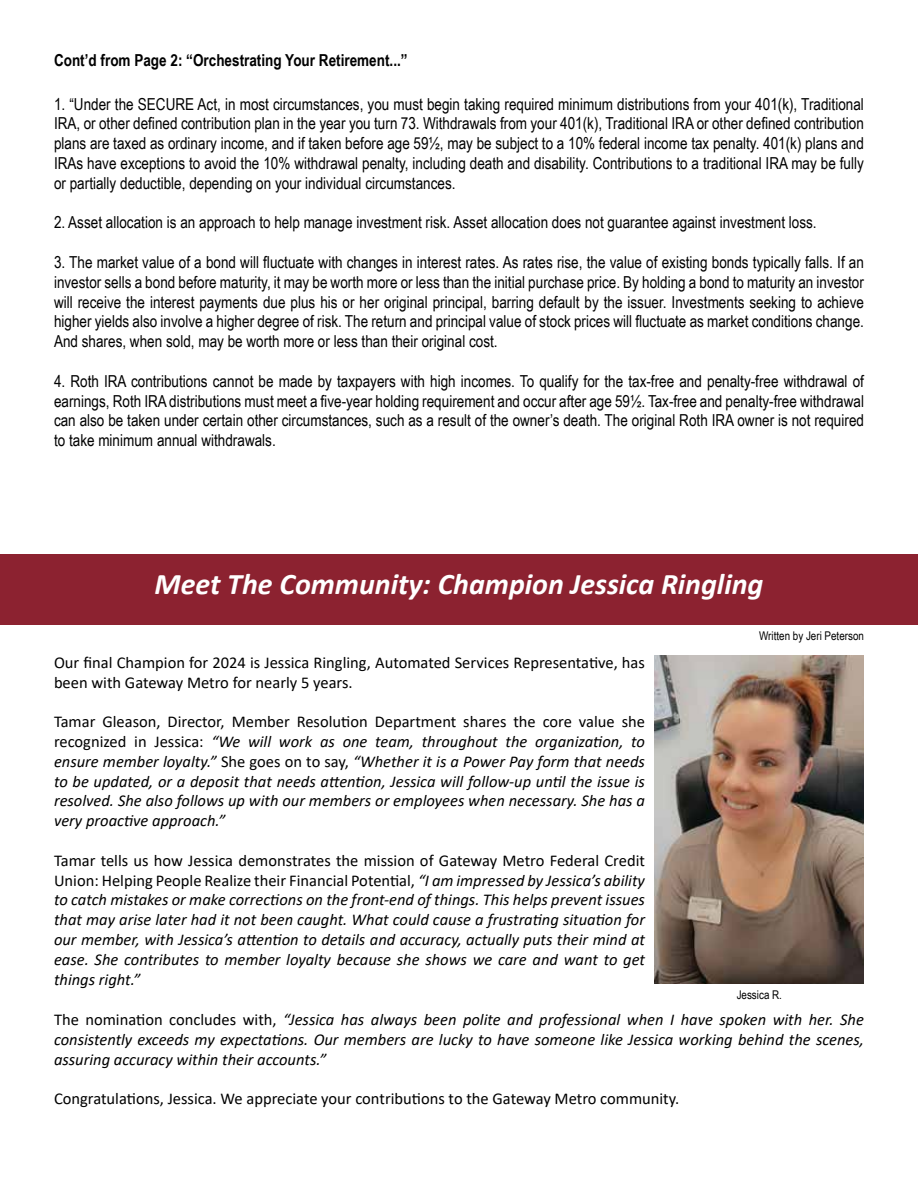
<style>
.page{position:relative;width:918px;height:1188px;background:#fff}
.page>*{position:absolute;margin:0;border:0;box-sizing:border-box;transform-origin:0 0}
.t1{font:italic 700 30px "Calibri";color:#fff}
.t2{font:16.5px/19.8px "Arial Narrow";color:#000;text-align:justify}
.t3{font:italic 16.5px/19.8px "Calibri";color:#000;text-align:justify}
.t4{font:16.5px/19.8px "Calibri";color:#000}
.t5{font:700 16.5px "Arial Narrow";color:#000}
.t6{font:12px "Arial Narrow";color:#000}
.s1{font-style:normal}
</style>
<div class="page">
<div style="left:0;top:554px;width:918px;height:71px;background:#8c2230"></div>
<img style="left:655px;top:656px;width:209px;height:328px">
<h2 class="t5" style="left:54px;top:48px;width:355px">Cont’d from Page 2: “Orchestrating Your Retirement...”</h2>
<p class="t2" style="left:54px;top:93px;width:811px">1. “Under the SECURE Act, in most circumstances, you must begin taking required minimum distributions from your 401(k), Traditional IRA, or other defined contribution plan in the year you turn 73. Withdrawals from your 401(k), Traditional IRA or other defined contribution plans are taxed as ordinary income, and if taken before age 59½, may be subject to a 10% federal income tax penalty. 401(k) plans and IRAs have exceptions to avoid the 10% withdrawal penalty, including death and disability. Contributions to a traditional IRA may be fully or partially deductible, depending on your individual circumstances.</p>
<p class="t2" style="left:54px;top:212px;width:764px">2. Asset allocation is an approach to help manage investment risk. Asset allocation does not guarantee against investment loss.</p>
<p class="t2" style="left:54px;top:252px;width:812px">3. The market value of a bond will fluctuate with changes in interest rates. As rates rise, the value of existing bonds typically falls. If an investor sells a bond before maturity, it may be worth more or less than the initial purchase price. By holding a bond to maturity an investor will receive the interest payments due plus his or her original principal, barring default by the issuer. Investments seeking to achieve higher yields also involve a higher degree of risk. The return and principal value of stock prices will fluctuate as market conditions change.<br>And shares, when sold, may be worth more or less than their original cost.</p>
<p class="t2" style="left:54px;top:370px;width:812px">4. Roth IRA contributions cannot be made by taxpayers with high incomes. To qualify for the tax-free and penalty-free withdrawal of earnings, Roth IRA distributions must meet a five-year holding requirement and occur after age 59½. Tax-free and penalty-free withdrawal can also be taken under certain other circumstances, such as a result of the owner’s death. The original Roth IRA owner is not required to take minimum annual withdrawals.</p>
<h2 class="t1" style="left:155px;top:563px;width:610px">Meet The Community: Champion Jessica Ringling</h2>
<p class="t4" style="left:54px;top:652px;width:592px">Our final Champion for 2024 is Jessica Ringling, Automated Services Representative, has been with Gateway Metro for nearly 5 years.</p>
<p class="t3" style="left:54px;top:711px;width:593px"><span class="s1">Tamar Gleason, Director, Member Resolution Department shares the core value she recognized in Jessica:</span> “We will work as one team, throughout the organization, to ensure member loyalty.” <span class="s1">She goes on to say,</span> “Whether it is a Power Pay form that needs to be updated, or a deposit that needs attention, Jessica will follow-up until the issue is resolved. She also follows up with our members or employees when necessary. She has a very proactive approach.”</p>
<p class="t3" style="left:54px;top:850px;width:593px"><span class="s1">Tamar tells us how Jessica demonstrates the mission of Gateway Metro Federal Credit Union: Helping People Realize their Financial Potential,</span> “I am impressed by Jessica’s ability to catch mistakes or make corrections on the front-end of things. This helps prevent issues that may arise later had it not been caught. What could cause a frustrating situation for our member, with Jessica’s attention to details and accuracy, actually puts their mind at ease. She contributes to member loyalty because she shows we care and want to get things right.”</p>
<p class="t6" style="left:759px;top:627px;width:106px">Written by Jeri Peterson</p>
<p class="t6" style="left:737px;top:986px;width:47px">Jessica R.</p>
<p class="t3" style="left:54px;top:1009px;width:812px"><span class="s1">The nomination concludes with,</span> “Jessica has always been polite and professional when I have spoken with her. She consistently exceeds my expectations. Our members are lucky to have someone like Jessica working behind the scenes, assuring accuracy within their accounts.”</p>
<p class="t4" style="left:54px;top:1089px;width:627px">Congratulations, Jessica. We appreciate your contributions to the Gateway Metro community.</p>
</div>
